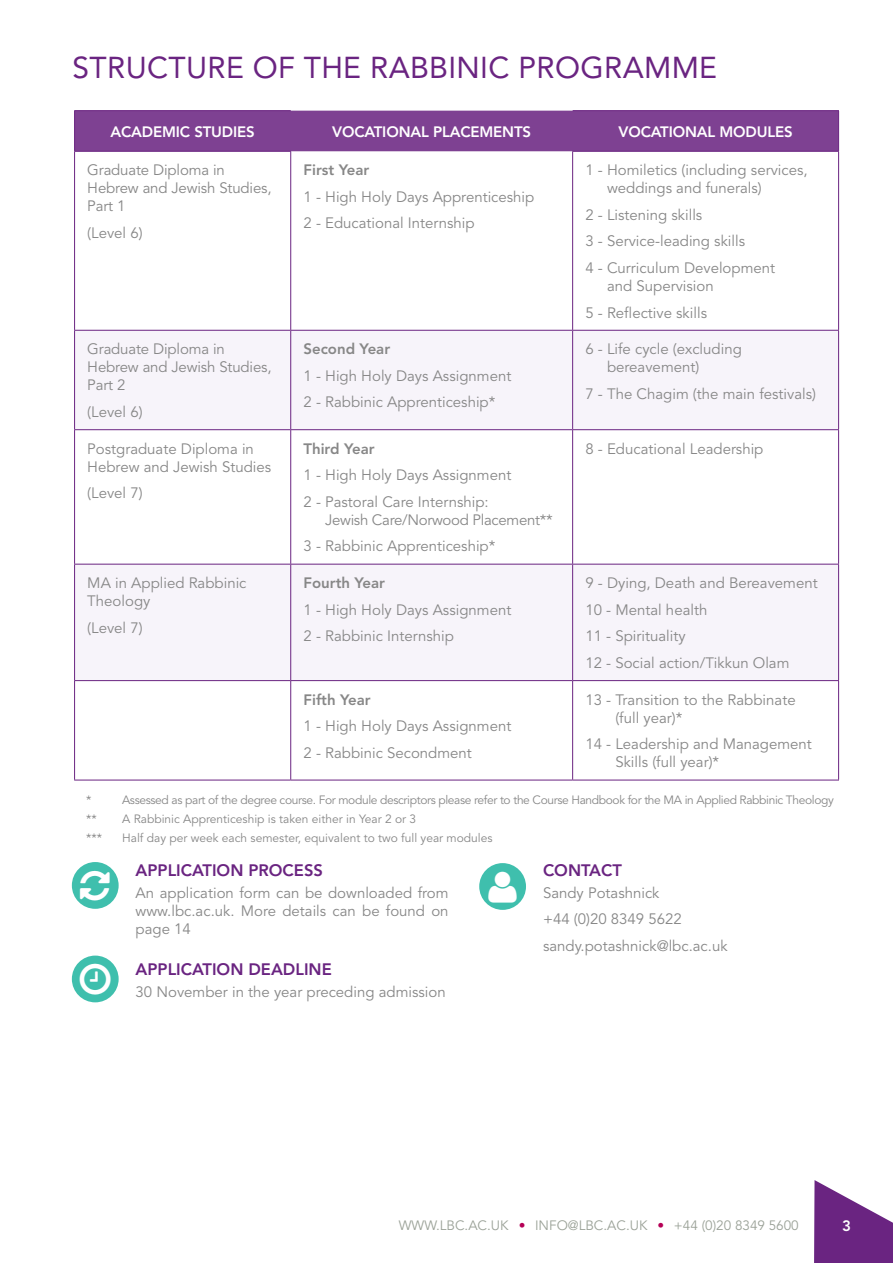
<style>
.page{position:relative;width:893px;height:1263px;background:#fff}
.page>*{position:absolute;margin:0;border:0;box-sizing:border-box;transform-origin:0 0}
.t1{font:30px "Avenir";letter-spacing:.01em;color:#6a2481}
.t2{font:800 16.5px "Avenir";color:#6a2481}
.t3{font:15px/26.5px "Avenir";color:#878787}
.t4{font:15px/26.5px "Avenir";letter-spacing:-.02em;color:#878787}
.t5{font:800 15px "Avenir";letter-spacing:-.01em;color:#fff}
.t6{font:800 15px "Avenir";color:#878787}
.t7{font:13.5px "Avenir";color:#9ba298}
.t8{font:12px "Avenir";letter-spacing:-.03em;color:#878787}
.t9{font:12px "Avenir";color:#878787}
.s1{color:#b50156}
</style>
<div class="page">
<svg style="left:814px;top:1180px;width:79px;height:83px"></svg>
<div style="left:72px;top:862px;width:47px;height:47px;background:#3fbfad;border-radius:50%"></div>
<div style="left:479px;top:863px;width:47px;height:47px;background:#3fbfad;border-radius:50%"></div>
<div style="left:72px;top:955px;width:47px;height:47px;background:#3fbfad;border-radius:50%"></div>
<div style="left:75px;top:111px;width:763px;height:40px;background:#7e4192"></div>
<svg style="left:75px;top:331px;width:763px;height:349px;fill:#f7f4fa"></svg>
<hr style="left:74px;top:152px;width:1px;height:178px;background:#6a2481">
<hr style="left:290px;top:152px;width:1px;height:178px;background:#6a2481">
<hr style="left:572px;top:152px;width:1px;height:178px;background:#6a2481">
<hr style="left:838px;top:152px;width:1px;height:178px;background:#6a2481">
<hr style="left:74px;top:330px;width:217px;height:1px;background:#6a2481">
<hr style="left:74px;top:331px;width:1px;height:98px;background:#6a2481">
<hr style="left:291px;top:330px;width:282px;height:1px;background:#6a2481">
<hr style="left:290px;top:331px;width:1px;height:98px;background:#6a2481">
<hr style="left:573px;top:330px;width:266px;height:1px;background:#6a2481">
<hr style="left:572px;top:331px;width:1px;height:98px;background:#6a2481">
<hr style="left:838px;top:331px;width:1px;height:98px;background:#6a2481">
<hr style="left:74px;top:429px;width:217px;height:1px;background:#6a2481">
<hr style="left:74px;top:430px;width:1px;height:134px;background:#6a2481">
<hr style="left:291px;top:429px;width:282px;height:1px;background:#6a2481">
<hr style="left:290px;top:430px;width:1px;height:134px;background:#6a2481">
<hr style="left:573px;top:429px;width:266px;height:1px;background:#6a2481">
<hr style="left:572px;top:430px;width:1px;height:134px;background:#6a2481">
<hr style="left:838px;top:430px;width:1px;height:134px;background:#6a2481">
<hr style="left:74px;top:564px;width:217px;height:1px;background:#6a2481">
<hr style="left:74px;top:564px;width:1px;height:116px;background:#6a2481">
<hr style="left:291px;top:564px;width:282px;height:1px;background:#6a2481">
<hr style="left:290px;top:564px;width:1px;height:116px;background:#6a2481">
<hr style="left:573px;top:564px;width:266px;height:1px;background:#6a2481">
<hr style="left:572px;top:564px;width:1px;height:116px;background:#6a2481">
<hr style="left:838px;top:564px;width:1px;height:116px;background:#6a2481">
<hr style="left:74px;top:680px;width:217px;height:1px;background:#6a2481">
<hr style="left:74px;top:681px;width:1px;height:99px;background:#6a2481">
<hr style="left:291px;top:680px;width:282px;height:1px;background:#6a2481">
<hr style="left:290px;top:681px;width:1px;height:99px;background:#6a2481">
<hr style="left:573px;top:680px;width:266px;height:1px;background:#6a2481">
<hr style="left:572px;top:681px;width:1px;height:99px;background:#6a2481">
<hr style="left:838px;top:681px;width:1px;height:99px;background:#6a2481">
<hr style="left:74px;top:780px;width:217px;height:1px;background:#6a2481">
<hr style="left:291px;top:780px;width:282px;height:1px;background:#6a2481">
<hr style="left:573px;top:780px;width:266px;height:1px;background:#6a2481">
<hr style="left:74px;top:110px;width:217px;height:1px;background:#6a2481">
<hr style="left:74px;top:111px;width:1px;height:40px;background:#6a2481">
<hr style="left:573px;top:110px;width:266px;height:1px;background:#6a2481">
<hr style="left:838px;top:111px;width:1px;height:40px;background:#6a2481">
<hr style="left:74px;top:151px;width:217px;height:1px;background:#6a2481">
<hr style="left:572px;top:151px;width:267px;height:1px;background:#6a2481">
<h1 class="t1" style="left:73px;top:50px;width:646px">STRUCTURE OF THE RABBINIC PROGRAMME</h1>
<p class="t5" style="left:110px;top:123px;width:146px">ACADEMIC STUDIES</p>
<p class="t5" style="left:332px;top:123px;width:200px">VOCATIONAL PLACEMENTS</p>
<p class="t5" style="left:619px;top:123px;width:176px">VOCATIONAL MODULES</p>
<p class="t3" style="left:87px;top:162px;width:186px;line-height:18px">Graduate Diploma in<br>Hebrew and Jewish Studies,<br>Part 1</p>
<p class="t3" style="left:87px;top:220px;width:57px">(Level 6)</p>
<p class="t3" style="left:607px;top:162px;width:202px;line-height:18px;text-indent:-22px">1 - Homiletics (including services, weddings and funerals)</p>
<p class="t3" style="left:585px;top:202px;width:191px">2 - Listening skills<br>3 - Service-leading skills<br>4 - Curriculum Development</p>
<p class="t3" style="left:585px;top:273px;width:130px;text-indent:22px">and Supervision<br>5 - Reflective skills</p>
<p class="t6" style="left:303px;top:161px;width:67px">First Year</p>
<p class="t3" style="left:303px;top:184px;width:232px">1 - High Holy Days Apprenticeship<br>2 - Educational Internship</p>
<p class="t3" style="left:87px;top:341px;width:186px;line-height:18px">Graduate Diploma in<br>Hebrew and Jewish Studies,<br>Part 2</p>
<p class="t3" style="left:87px;top:399px;width:57px">(Level 6)</p>
<p class="t3" style="left:87px;top:440px;width:185px;line-height:18px">Postgraduate Diploma in<br>Hebrew and Jewish Studies</p>
<p class="t3" style="left:87px;top:480px;width:57px">(Level 7)</p>
<p class="t3" style="left:87px;top:575px;width:161px;line-height:18px">MA in Applied Rabbinic<br>Theology</p>
<p class="t3" style="left:87px;top:615px;width:57px">(Level 7)</p>
<p class="t6" style="left:303px;top:340px;width:88px">Second Year</p>
<p class="t3" style="left:303px;top:363px;width:209px">1 - High Holy Days Assignment<br>2 - Rabbinic Apprenticeship*</p>
<p class="t6" style="left:303px;top:440px;width:73px">Third Year</p>
<p class="t3" style="left:303px;top:462px;width:209px">1 - High Holy Days Assignment<br>2 - Pastoral Care Internship:</p>
<p class="t4" style="left:303px;top:507px;width:251px;text-indent:22px">Jewish Care/Norwood Placement**<br>3 - Rabbinic Apprenticeship*</p>
<p class="t6" style="left:303px;top:574px;width:83px">Fourth Year</p>
<p class="t3" style="left:303px;top:597px;width:209px">1 - High Holy Days Assignment<br>2 - Rabbinic Internship</p>
<p class="t6" style="left:303px;top:691px;width:69px">Fifth Year</p>
<p class="t3" style="left:303px;top:713px;width:209px">1 - High Holy Days Assignment<br>2 - Rabbinic Secondment</p>
<p class="t3" style="left:607px;top:341px;width:136px;line-height:18px;text-indent:-22px">6 - Life cycle (excluding bereavement)</p>
<p class="t3" style="left:585px;top:381px;width:232px">7 - The Chagim (the main festivals)</p>
<p class="t3" style="left:585px;top:436px;width:180px">8 - Educational Leadership</p>
<p class="t3" style="left:585px;top:570px;width:234px">9 - Dying, Death and Bereavement<br>10 - Mental health<br>11 - Spirituality<br>12 - Social action/Tikkun Olam</p>
<p class="t3" style="left:615px;top:691px;width:182px;line-height:18px;text-indent:-30px">13 - Transition to the Rabbinate (full year)*</p>
<p class="t3" style="left:615px;top:735px;width:198px;line-height:18px;text-indent:-30px">14 - Leadership and Management<br>Skills (full year)*</p>
<p class="t8" style="left:86px;top:793px;width:7px">*</p>
<p class="t8" style="left:122px;top:793px;width:713px">Assessed as part of the degree course. For module descriptors please refer to the Course Handbook for the MA in Applied Rabbinic Theology</p>
<p class="t8" style="left:86px;top:812px;width:12px">**</p>
<p class="t9" style="left:122px;top:812px;width:296px">A Rabbinic Apprenticeship is taken either in Year 2 or 3</p>
<p class="t8" style="left:86px;top:831px;width:17px">***</p>
<p class="t9" style="left:122px;top:831px;width:372px">Half day per week each semester, equivalent to two full year modules</p>
<p class="t2" style="left:136px;top:860px;width:189px">APPLICATION PROCESS</p>
<p class="t3" style="left:136px;top:884px;width:314px;line-height:18px;text-align:justify">An application form can be downloaded from www.lbc.ac.uk. More details can be found on page 14</p>
<p class="t2" style="left:136px;top:959px;width:198px">APPLICATION DEADLINE</p>
<p class="t3" style="left:136px;top:979px;width:312px">30 November in the year preceding admission</p>
<p class="t2" style="left:543px;top:860px;width:80px">CONTACT</p>
<p class="t3" style="left:543px;top:880px;width:186px">Sandy Potashnick<br>+44 (0)20 8349 5622 sandy.potashnick@lbc.ac.uk</p>
<p class="t7" style="left:399px;top:1217px;width:401px">WWW.LBC.AC.UK <span class="s1">•</span> INFO@LBC.AC.UK <span class="s1">•</span> +44 (0)20 8349 5600</p>
<p class="t5" style="left:842px;top:1217px;width:10px">3</p>
</div>
